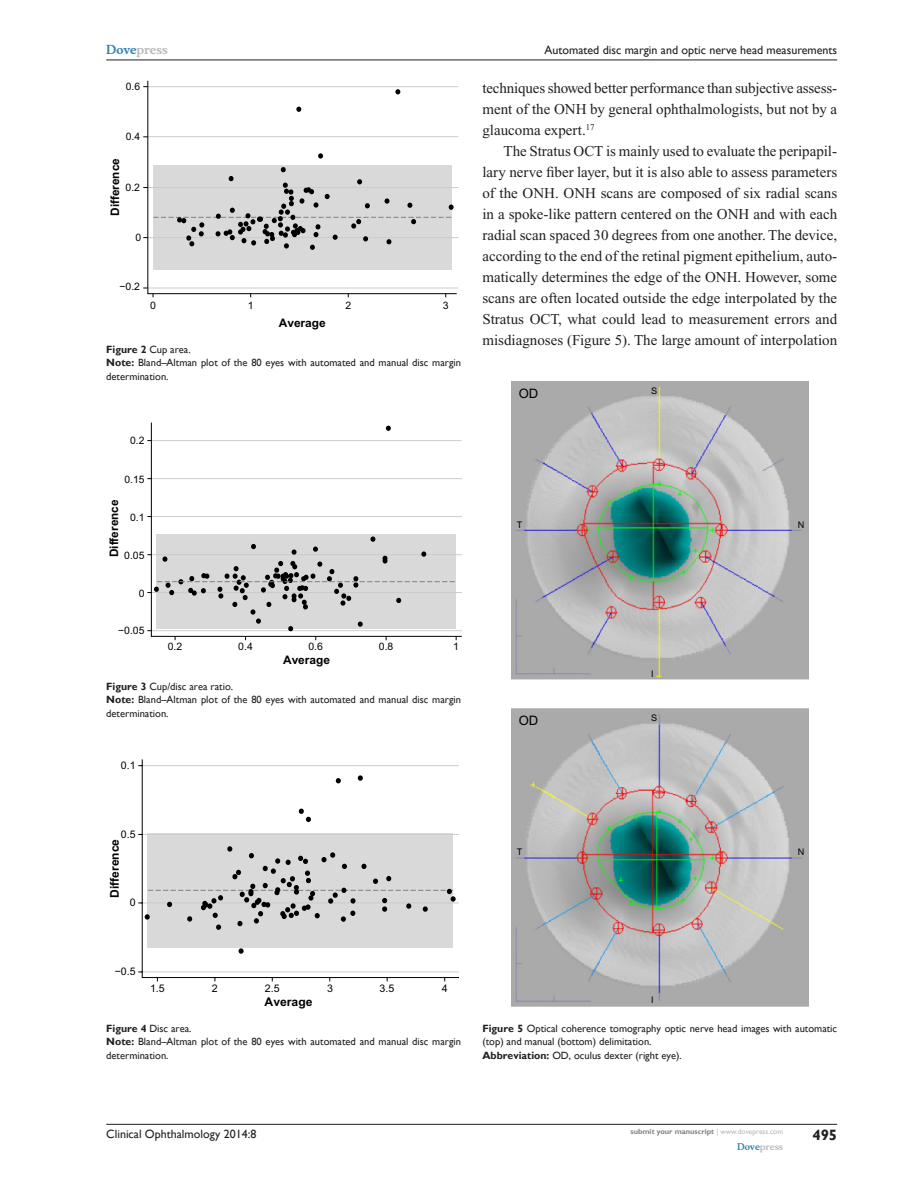
<style>
.page{position:relative;width:918px;height:1188px;background:#fff}
.page>*{position:absolute;margin:0;border:0;box-sizing:border-box;transform-origin:0 0}
.Tx{font:15px/21px "Times New Roman";color:#231f20;text-align:justify}
.TxF{font:15px/21px "Times New Roman";color:#231f20;text-align:justify}
.RunFolio-R{font:700 15px "Gill Sans";color:#231f20}
.t1{font:13.05px "Arial";color:#000}
.RunH-R{font:12px "Gill Sans";color:#231f20}
.RunF-R{font:12px "Gill Sans";color:#231f20}
.t2{font:700 12px "Arial";color:#000}
.RunH-Brand-R{font:700 12px "Musee";color:#b8b9bc}
.t3{font:700 11.7px "Arial";color:#000}
.FC{font:10.5px/13.5px "Gill Sans";color:#231f20}
.t4{font:10.5px "Arial";color:#000}
.t5{font:10.35px "Arial";color:#000}
.t6{font:9.15px "Arial";color:#000}
.RunF-Brand-R{font:700 9px "Musee";color:#b8b9bc}
.RunF-SubmityourMS-R{font:700 7.5px "Gill Sans";color:#808285}
.s1{color:#3485ae}
.s2{font-weight:700}
.s3{font-weight:400;color:#b8b9bc}
</style>
<div class="page">
<hr style="left:106px;top:1124px;width:731px;height:1px;background:#231f20">
<hr style="left:106px;top:60px;width:731px;height:1px;background:#231f20">
<svg style="left:143px;top:288px;width:11px;height:9px"></svg>
<hr style="left:148px;top:86px;width:310px;height:1px;background:#ccc">
<hr style="left:148px;top:136px;width:310px;height:1px;background:#ccc">
<hr style="left:148px;top:187px;width:310px;height:1px;background:#ccc">
<hr style="left:148px;top:237px;width:310px;height:1px;background:#ccc">
<hr style="left:148px;top:288px;width:310px;height:1px;background:#ccc">
<svg style="left:147px;top:81px;width:310px;height:213px"></svg>
<svg style="left:318px;top:153px;width:5px;height:6px"></svg>
<svg style="left:296px;top:107px;width:5px;height:5px"></svg>
<svg style="left:395px;top:89px;width:5px;height:5px"></svg>
<svg style="left:143px;top:167px;width:311px;height:83px;background:#ccc"></svg>
<svg style="left:151px;top:423px;width:311px;height:214px"></svg>
<svg style="left:386px;top:426px;width:5px;height:5px"></svg>
<svg style="left:147px;top:537px;width:310px;height:103px;background:#cecece"></svg>
<svg style="left:138px;top:759px;width:321px;height:223px"></svg>
<svg style="left:239px;top:948px;width:5px;height:6px"></svg>
<svg style="left:299px;top:809px;width:12px;height:13px"></svg>
<svg style="left:336px;top:778px;width:5px;height:5px"></svg>
<svg style="left:358px;top:775px;width:5px;height:6px"></svg>
<svg style="left:145px;top:846px;width:311px;height:84px;background:#ccc"></svg>
<img style="left:511px;top:382px;width:298px;height:625px">
<p class="RunH-Brand-R" style="left:106px;top:43px;width:63px"><span class="s1">Dove</span>press</p>
<p class="t5" style="left:126px;top:80px;width:16px">0.6</p>
<p class="t5" style="left:126px;top:130px;width:16px">0.4</p>
<p class="t3" style="left:108px;top:216px;width:59px;rotate:-90deg">Difference</p>
<p class="t5" style="left:126px;top:181px;width:16px">0.2</p>
<p class="t5" style="left:135px;top:232px;width:7px">0</p>
<p class="t5" style="left:120px;top:281px;width:22px">−0.2</p>
<p class="t5" style="left:150px;top:299px;width:7px">0</p>
<p class="t5" style="left:248px;top:299px;width:7px">1</p>
<p class="t3" style="left:279px;top:316px;width:48px">Average</p>
<p class="t5" style="left:345px;top:299px;width:7px">2</p>
<p class="t5" style="left:443px;top:299px;width:7px">3</p>
<p class="FC" style="left:106px;top:343px;width:86px"><span class="s2">Figure 2</span> Cup area.</p>
<p class="FC" style="left:106px;top:356px;width:356px"><span class="s2">Note:</span> Bland–Altman plot of the 80 eyes with automated and manual disc margin determination.</p>
<p class="t5" style="left:130px;top:434px;width:16px">0.2</p>
<p class="t5" style="left:124px;top:473px;width:22px">0.15</p>
<p class="t3" style="left:107px;top:557px;width:59px;rotate:-90deg">Difference</p>
<p class="t5" style="left:130px;top:511px;width:16px">0.1</p>
<p class="t5" style="left:124px;top:549px;width:22px">0.05</p>
<p class="t5" style="left:139px;top:587px;width:7px">0</p>
<p class="t5" style="left:118px;top:625px;width:28px">−0.05</p>
<p class="t5" style="left:168px;top:641px;width:16px">0.2</p>
<p class="t5" style="left:238px;top:641px;width:16px">0.4</p>
<p class="t5" style="left:309px;top:641px;width:16px">0.6</p>
<p class="t5" style="left:379px;top:641px;width:16px">0.8</p>
<p class="t3" style="left:283px;top:653px;width:48px">Average</p>
<p class="t5" style="left:453px;top:641px;width:7px">1</p>
<p class="FC" style="left:106px;top:679px;width:128px"><span class="s2">Figure 3</span> Cup/disc area ratio.</p>
<p class="FC" style="left:106px;top:693px;width:356px"><span class="s2">Note:</span> Bland–Altman plot of the 80 eyes with automated and manual disc margin determination.</p>
<p class="t4" style="left:121px;top:759px;width:16px">0.1</p>
<p class="RunH-R" style="left:545px;top:43px;width:294px">Automated disc margin and optic nerve head measurements</p>
<p class="TxF" style="left:482px;top:77px;width:356px">techniques showed better performance than subjective assess&shy;ment of the ONH by general ophthalmologists, but not by a glaucoma expert.<sup>17</sup></p>
<p class="Tx" style="left:482px;top:140px;width:356px;text-indent:21px">The Stratus OCT is mainly used to evaluate the peripapil&shy;lary nerve fiber layer, but it is also able to assess parameters of the ONH. ONH scans are composed of six radial scans in a spoke-like pattern centered on the ONH and with each radial scan spaced 30 degrees from one another. The device, according to the end of the retinal pigment epithelium, auto&shy;matically determines the edge of the ONH. However, some scans are often located outside the edge interpolated by the Stratus OCT, what could lead to measurement errors and misdiagnoses (Figure 5). The large amount of interpolation</p>
<p class="t1" style="left:519px;top:386px;width:21px">OD</p>
<p class="t6" style="left:651px;top:386px;width:8px">S</p>
<p class="t6" style="left:517px;top:520px;width:7px">T</p>
<p class="t6" style="left:798px;top:520px;width:8px">N</p>
<p class="t1" style="left:519px;top:713px;width:21px">OD</p>
<p class="t6" style="left:651px;top:668px;width:4px">I</p>
<p class="t6" style="left:651px;top:712px;width:8px">S</p>
<p class="t4" style="left:121px;top:828px;width:16px">0.5</p>
<p class="t2" style="left:107px;top:898px;width:60px;rotate:-90deg">Difference</p>
<p class="t4" style="left:130px;top:896px;width:7px">0</p>
<p class="t6" style="left:517px;top:846px;width:7px">T</p>
<p class="t6" style="left:798px;top:846px;width:8px">N</p>
<p class="t4" style="left:115px;top:965px;width:22px">−0.5</p>
<p class="t4" style="left:150px;top:982px;width:16px">1.5</p>
<p class="t4" style="left:212px;top:982px;width:7px">2</p>
<p class="t4" style="left:265px;top:982px;width:16px">2.5</p>
<p class="t4" style="left:327px;top:982px;width:7px">3</p>
<p class="t4" style="left:380px;top:982px;width:16px">3.5</p>
<p class="t4" style="left:442px;top:982px;width:7px">4</p>
<p class="t2" style="left:265px;top:995px;width:49px">Average</p>
<p class="FC" style="left:106px;top:1021px;width:87px"><span class="s2">Figure 4</span> Disc area.</p>
<p class="FC" style="left:106px;top:1035px;width:356px"><span class="s2">Note:</span> Bland–Altman plot of the 80 eyes with automated and manual disc margin determination.</p>
<p class="t6" style="left:651px;top:995px;width:4px">I</p>
<p class="FC" style="left:482px;top:1021px;width:356px"><span class="s2">Figure 5</span> Optical coherence tomography optic nerve head images with automatic (top) and manual (bottom) delimitation.</p>
<p class="FC" style="left:482px;top:1048px;width:201px"><span class="s2">Abbreviation:</span> OD, oculus dexter (right eye).</p>
<p class="RunF-R" style="left:106px;top:1127px;width:152px">Clinical Ophthalmology 2014:8</p>
<p class="RunF-SubmityourMS-R" style="left:631px;top:1127px;width:154px">submit your manuscript <span class="s3">| www.dovepress.com</span></p>
<p class="RunF-Brand-R" style="left:737px;top:1141px;width:48px"><span class="s1">Dove</span>press</p>
<p class="RunFolio-R" style="left:812px;top:1126px;width:26px">495</p>
</div>
